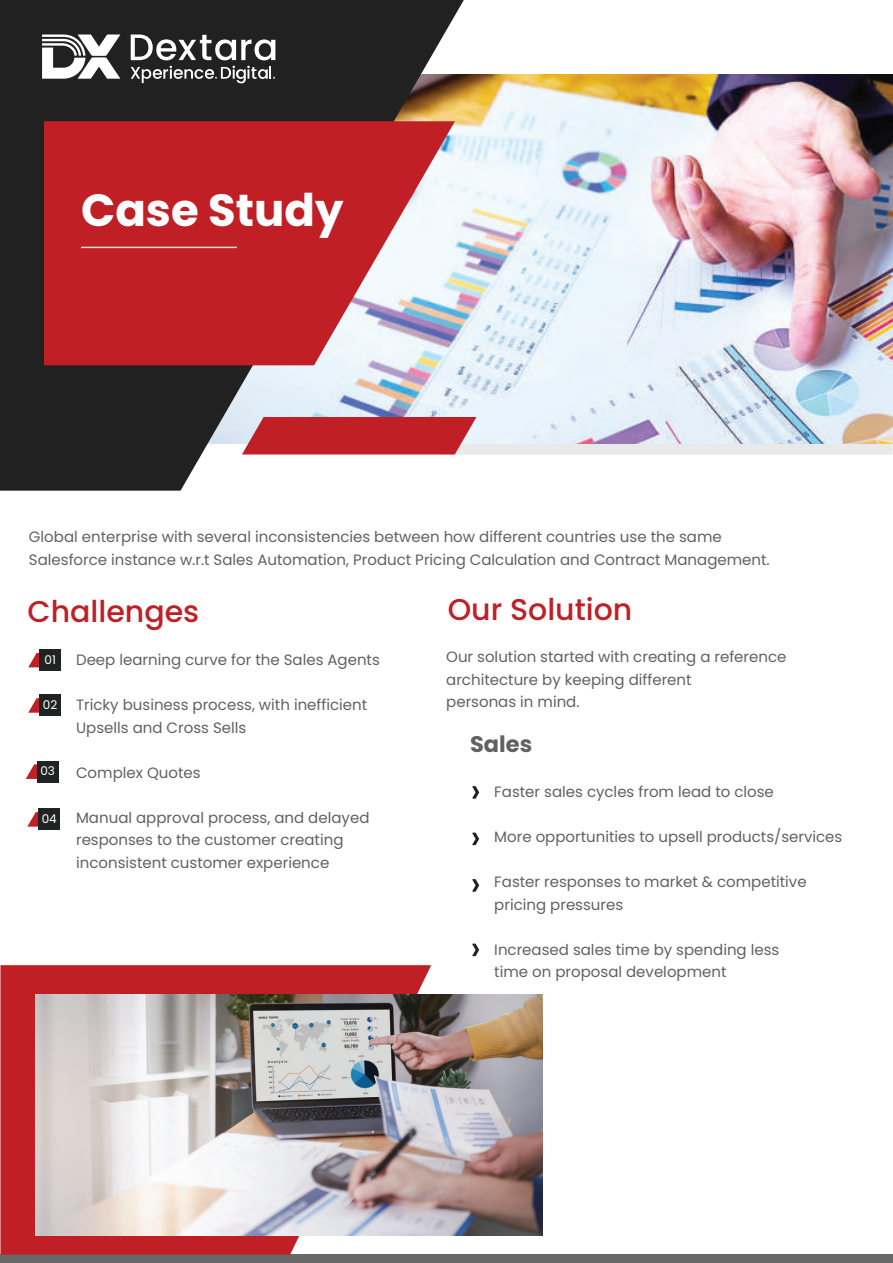
<style>
.page{position:relative;width:893px;height:1263px;background:#fff}
.page>*{position:absolute;margin:0;border:0;box-sizing:border-box;transform-origin:0 0}
.t1{font:700 45px "Poppins";color:#fff}
.t2{font:500 30px "Poppins";color:#c02025}
.t3{font:700 22.5px "Poppins";color:#606160}
.t4{font:15px/22.5px "Poppins";color:#606160}
.t5{font:12px "Poppins";color:#fff}
</style>
<div class="page">
<div style="left:0;top:1254px;width:893px;height:9px;background:#676969"></div>
<img style="left:464px;top:74px;width:429px;height:370px">
<svg style="left:0;top:0;width:464px;height:491px;background:#555"></svg>
<svg style="left:44px;top:121px;width:411px;height:244px;background:#c54248"></svg>
<svg style="left:242px;top:417px;width:650px;height:38px;background:#d3a2a7"></svg>
<hr style="left:81px;top:247px;width:156px;height:1px;background:#dcdcda">
<svg style="left:42px;top:35px;width:78px;height:44px"></svg>
<svg style="left:131px;top:35px;width:144px;height:25px"></svg>
<svg style="left:131px;top:66px;width:144px;height:17px;background:#5e5e5e"></svg>
<svg style="left:0;top:965px;width:431px;height:290px;background:#c53539"></svg>
<img style="left:35px;top:994px;width:507px;height:242px">
<svg style="left:28px;top:653px;width:12px;height:14px"></svg>
<div style="left:40px;top:649px;width:21px;height:22px;background:#212222"></div>
<svg style="left:28px;top:698px;width:12px;height:15px"></svg>
<div style="left:40px;top:695px;width:21px;height:21px;background:#212222"></div>
<svg style="left:26px;top:764px;width:11px;height:15px"></svg>
<div style="left:37px;top:761px;width:21px;height:21px;background:#212222"></div>
<svg style="left:27px;top:812px;width:12px;height:15px"></svg>
<div style="left:39px;top:809px;width:21px;height:21px;background:#212222"></div>
<svg style="left:472px;top:786px;width:7px;height:13px"></svg>
<svg style="left:472px;top:833px;width:7px;height:12px"></svg>
<svg style="left:472px;top:879px;width:7px;height:13px"></svg>
<svg style="left:472px;top:944px;width:7px;height:12px"></svg>
<h1 class="t1" style="left:81px;top:184px;width:264px">Case Study</h1>
<p class="t4" style="left:29px;top:526px;width:742px">Global enterprise with several inconsistencies between how different countries use the same<br>Salesforce instance w.r.t Sales Automation, Product Pricing Calculation and Contract Management.</p>
<h2 class="t2" style="left:28px;top:594px;width:173px">Challenges</h2>
<h2 class="t2" style="left:448px;top:592px;width:186px">Our Solution</h2>
<p class="t4" style="left:76px;top:649px;width:305px">Deep learning curve for the Sales Agents</p>
<p class="t4" style="left:76px;top:694px;width:293px">Tricky business process, with inefficient<br>Upsells and Cross Sells</p>
<p class="t4" style="left:76px;top:761px;width:126px">Complex Quotes</p>
<p class="t4" style="left:76px;top:806px;width:295px">Manual approval process, and delayed responses to the customer creating inconsistent customer experience</p>
<p class="t4" style="left:446px;top:646px;width:342px">Our solution started with creating a reference architecture by keeping different<br>personas in mind.</p>
<h3 class="t3" style="left:470px;top:731px;width:64px">Sales</h3>
<p class="t4" style="left:494px;top:781px;width:281px">Faster sales cycles from lead to close</p>
<p class="t4" style="left:494px;top:826px;width:350px">More opportunities to upsell products/services</p>
<p class="t4" style="left:494px;top:871px;width:314px">Faster responses to market &amp; competitive pricing pressures</p>
<p class="t4" style="left:494px;top:938px;width:287px">Increased sales time by spending less time on proposal development</p>
<p class="t5" style="left:44px;top:653px;width:13px">01</p>
<p class="t5" style="left:43px;top:698px;width:16px">02</p>
<p class="t5" style="left:40px;top:764px;width:16px">03</p>
<p class="t5" style="left:42px;top:812px;width:17px">04</p>
</div>
